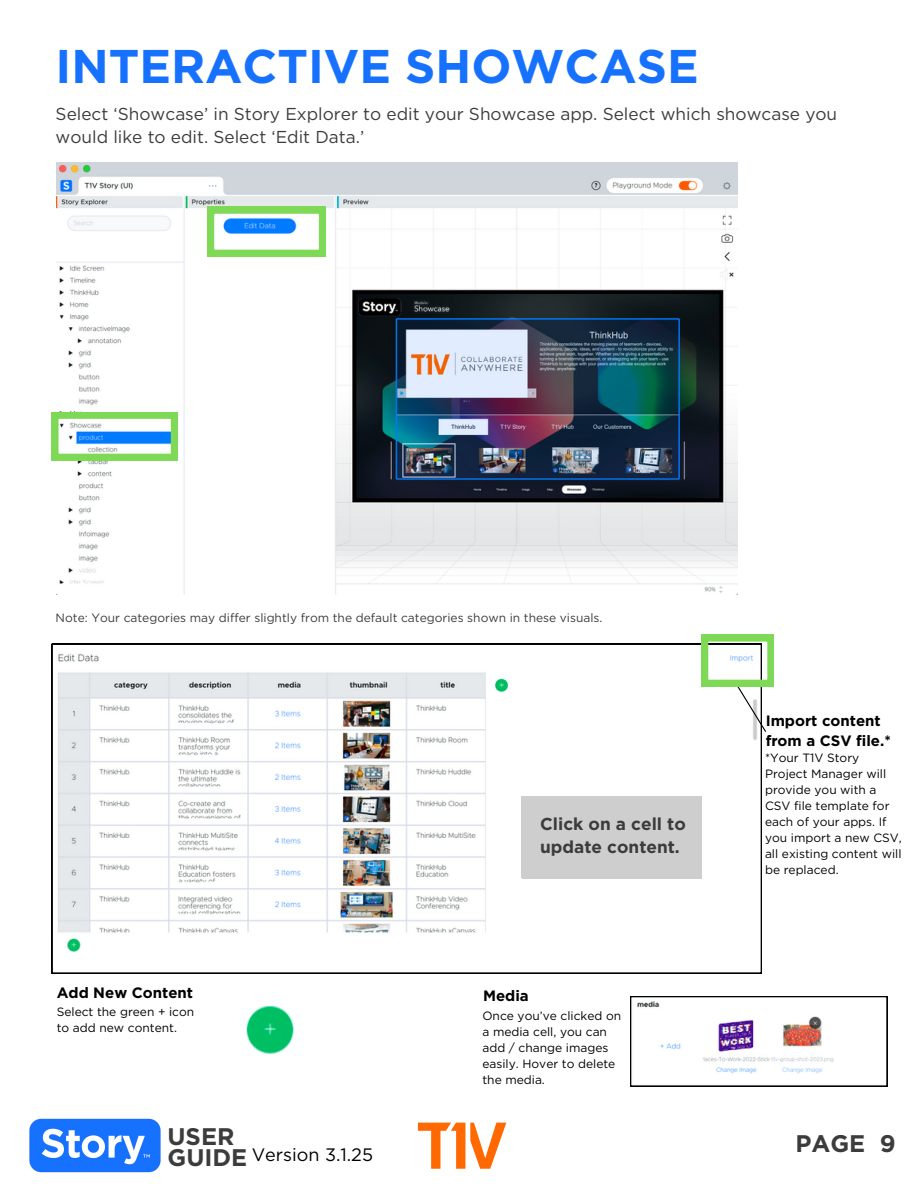
<style>
.page{position:relative;width:918px;height:1188px;background:#fff}
.page>*{position:absolute;margin:0;border:0;box-sizing:border-box;transform-origin:0 0}
.t1{font:700 47.25px "Gotham";color:#1671ff}
.t2{font:700 24px/21.3px "Gotham";color:#3c3c3c}
.t3{font:18px "Gotham";color:#000}
.t4{font:17.25px/23.7px "Gotham";color:#3c3c3c}
.t5{font:700 17.25px/23.7px "Gotham";color:#3c3c3c}
.t6{font:700 15px/20.2px "Gotham";color:#000}
.t7{font:12px/16px "Gotham";color:#000}
.t8{font:12px "Gotham";color:#3c3c3c}
</style>
<div class="page">
<svg style="left:418px;top:1123px;width:88px;height:46px"></svg>
<img style="left:29px;top:1118px;width:132px;height:55px">
<img style="left:57px;top:162px;width:680px;height:432px">
<svg style="left:52px;top:412px;width:126px;height:48px"></svg>
<svg style="left:207px;top:207px;width:119px;height:49px"></svg>
<svg style="left:52px;top:644px;width:710px;height:329px"></svg>
<svg style="left:702px;top:635px;width:72px;height:98px"></svg>
<div style="left:522px;top:797px;width:180px;height:81px;background:#cecece"></div>
<img style="left:246px;top:1005px;width:48px;height:49px">
<svg style="left:630px;top:996px;width:257px;height:90px"></svg>
<h1 class="t1" style="left:56px;top:45px;width:645px">INTERACTIVE SHOWCASE</h1>
<h3 class="t4" style="left:56px;top:103px;width:783px">Select ‘Showcase’ in Story Explorer to edit your Showcase app. Select which showcase you would like to edit. Select ‘Edit Data.’</h3>
<p class="t8" style="left:56px;top:612px;width:548px">Note: Your categories may differ slightly from the default categories shown in these visuals.</p>
<p class="t6" style="left:57px;top:983px;width:138px">Add New Content</p>
<p class="t7" style="left:57px;top:1004px;width:139px">Select the green + icon to add new content.</p>
<h3 class="t5" style="left:540px;top:813px;width:147px">Click on a cell to update content.</h3>
<p class="t6" style="left:483px;top:986px;width:47px">Media</p>
<p class="t7" style="left:482px;top:1009px;width:140px">Once you’ve clicked on a media cell, you can add / change images easily. Hover to delete the media.</p>
<p class="t6" style="left:766px;top:711px;width:127px">Import content from a CSV file.*</p>
<p class="t7" style="left:765px;top:751px;width:138px">*Your T1V Story<br>Project Manager will provide you with a<br>CSV file template for each of your apps. If you import a new CSV, all existing content will be replaced.</p>
<h2 class="t2" style="left:168px;top:1127px;width:81px">USER<br>GUIDE</h2>
<h2 class="t2" style="left:795px;top:1134px;width:102px">PAGE 9</h2>
<h3 class="t3" style="left:252px;top:1146px;width:123px">Version 3.1.25</h3>
</div>
